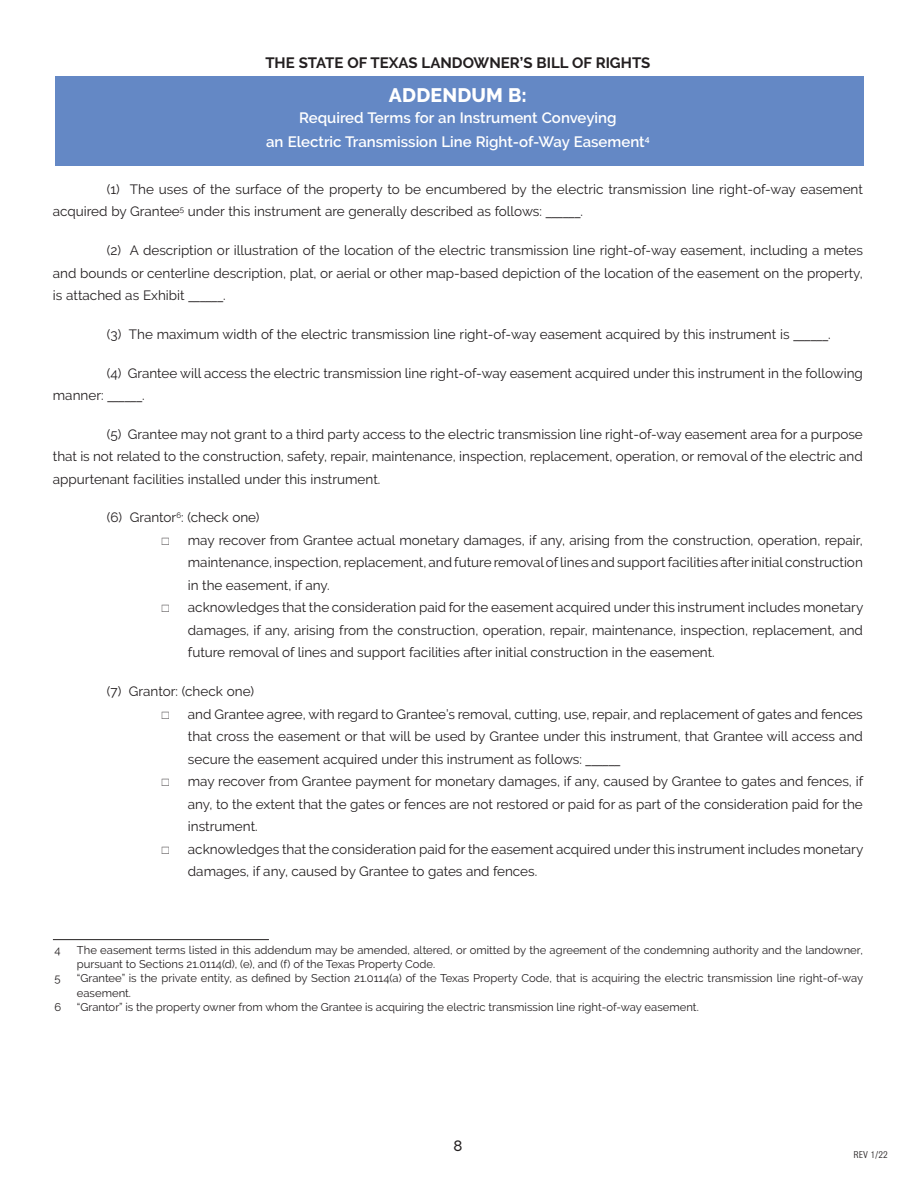
<style>
.page{position:relative;width:918px;height:1188px;background:#fff}
.page>*{position:absolute;margin:0;border:0;box-sizing:border-box;transform-origin:0 0}
.Heading_Large{font:800 19.5px "Raleway";letter-spacing:.01em;color:#fff}
.t1{font:600 15px "Raleway";color:#fff}
.t2{font:700 15px "Raleway";color:#231f20}
.t3{font:500 15px "Raleway";color:#231f20}
.Addendum-_paragraph{font:13.5px/22.5px "Raleway";color:#231f20;text-align:justify}
.Footnotes{font:11.25px/14.2px "Raleway";color:#231f20}
.t4{font:10.5px "Bulldog";color:#231f20}
.s1{font-family:"Open Sans";font-weight:600}
</style>
<div class="page">
<div style="left:55px;top:76px;width:809px;height:90px;background:#6488c5"></div>
<hr style="left:53px;top:939px;width:216px;height:1px;background:#231f20">
<p class="t2" style="left:265px;top:54px;width:387px">THE STATE OF TEXAS LANDOWNER’S BILL OF RIGHTS</p>
<p class="Heading_Large" style="left:389px;top:84px;width:139px">ADDENDUM B:</p>
<p class="t1" style="left:299px;top:110px;width:319px">Required Terms for an Instrument Conveying</p>
<p class="t1" style="left:266px;top:134px;width:385px">an Electric Transmission Line Right-of-Way Easement<sup>4</sup></p>
<p class="Addendum-_paragraph" style="left:53px;top:178px;width:812px;text-indent:54px">(1) The uses of the surface of the property to be encumbered by the electric transmission line right-of-way easement acquired by Grantee<sup>5</sup> under this instrument are generally described as follows: <span class="s1">______</span>.</p>
<p class="Addendum-_paragraph" style="left:53px;top:239px;width:812px;text-indent:54px">(2) A description or illustration of the location of the electric transmission line right-of-way easement, including a metes and bounds or centerline description, plat, or aerial or other map-based depiction of the location of the easement on the property, is attached as Exhibit <span class="s1">______</span>.</p>
<p class="Addendum-_paragraph" style="left:107px;top:323px;width:725px">(3) The maximum width of the electric transmission line right-of-way easement acquired by this instrument is <span class="s1">______</span>.</p>
<p class="Addendum-_paragraph" style="left:53px;top:362px;width:812px;text-indent:54px">(4) Grantee will access the electric transmission line right-of-way easement acquired under this instrument in the following manner: <span class="s1">______</span>.</p>
<p class="Addendum-_paragraph" style="left:53px;top:423px;width:812px;text-indent:54px">(5) Grantee may not grant to a third party access to the electric transmission line right-of-way easement area for a purpose that is not related to the construction, safety, repair, maintenance, inspection, replacement, operation, or removal of the electric and appurtenant facilities installed under this instrument.</p>
<p class="Addendum-_paragraph" style="left:107px;top:506px;width:154px">(6) Grantor<sup>6</sup>: (check one)</p>
<p class="Addendum-_paragraph" style="left:188px;top:529px;width:677px">may recover from Grantee actual monetary damages, if any, arising from the construction, operation, repair, maintenance, inspection, replacement, and future removal of lines and support facilities after initial construction in the easement, if any.</p>
<p class="Addendum-_paragraph" style="left:188px;top:596px;width:677px">acknowledges that the consideration paid for the easement acquired under this instrument includes monetary damages, if any, arising from the construction, operation, repair, maintenance, inspection, replacement, and future removal of lines and support facilities after initial construction in the easement.</p>
<p class="Addendum-_paragraph" style="left:107px;top:680px;width:149px">(7) Grantor: (check one)</p>
<p class="Addendum-_paragraph" style="left:188px;top:703px;width:677px">and Grantee agree, with regard to Grantee’s removal, cutting, use, repair, and replacement of gates and fences that cross the easement or that will be used by Grantee under this instrument, that Grantee will access and secure the easement acquired under this instrument as follows: <span class="s1">______</span></p>
<p class="Addendum-_paragraph" style="left:188px;top:770px;width:677px">may recover from Grantee payment for monetary damages, if any, caused by Grantee to gates and fences, if any, to the extent that the gates or fences are not restored or paid for as part of the consideration paid for the instrument.</p>
<p class="Addendum-_paragraph" style="left:188px;top:838px;width:677px">acknowledges that the consideration paid for the easement acquired under this instrument includes monetary damages, if any, caused by Grantee to gates and fences.</p>
<p class="Footnotes" style="left:54px;top:943px;width:8px">4</p>
<p class="Footnotes" style="left:77px;top:943px;width:787px">The easement terms listed in this addendum may be amended, altered, or omitted by the agreement of the condemning authority and the landowner, pursuant to Sections 21.0114(d), (e), and (f) of the Texas Property Code.</p>
<p class="Footnotes" style="left:54px;top:971px;width:8px">5</p>
<p class="Footnotes" style="left:77px;top:971px;width:788px">“Grantee” is the private entity, as defined by Section 21.0114(a) of the Texas Property Code, that is acquiring the electric transmission line right-of-way easement.</p>
<p class="Footnotes" style="left:54px;top:1000px;width:8px">6</p>
<p class="Footnotes" style="left:77px;top:1000px;width:623px">“Grantor” is the property owner from whom the Grantee is acquiring the electric transmission line right-of-way easement.</p>
<p class="t3" style="left:453px;top:1137px;width:10px">8</p>
<p class="t4" style="left:853px;top:1149px;width:36px">REV 1/22</p>
</div>
